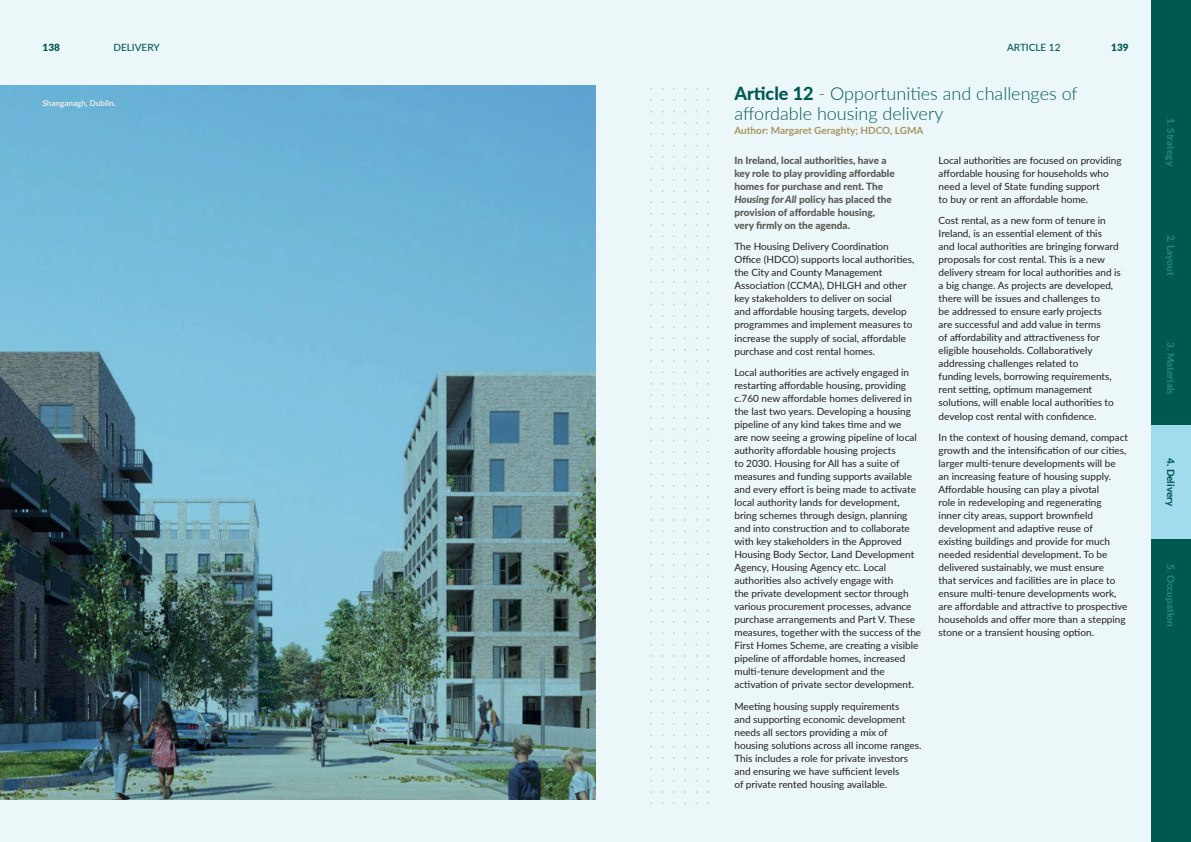
<style>
.page{position:relative;width:1191px;height:842px;background:#ecf7fa}
.page>*{position:absolute;margin:0;border:0;box-sizing:border-box;transform-origin:0 0}
.t1{font:300 18px/20px "Lato";color:#005951}
.t2{font:10px/13px "Lato";color:#231f20}
.t3{font:800 10px/13px "Lato";color:#585752}
.t4{font:800 10px "Lato";color:#25827e}
.t5{font:700 10px "Lato";color:#a89561}
.t6{font:500 10px "Lato";color:#005951}
.t7{font:800 10px "Lato";color:#005951}
.t8{font:900 10px "Lato";color:#005951}
.t9{font:700 8px "Lato";color:#ecece6}
.s1{font-weight:800}
.s2{font-style:italic}
</style>
<div class="page">
<img style="left:0;top:85px;width:595px;height:714px">
<div style="left:1151px;top:0;width:40px;height:842px;background:#005951"></div>
<div style="left:1151px;top:425px;width:40px;height:114px;background:#a1dcee"></div>
<p class="t8" style="left:43px;top:39px;width:19px">138</p>
<p class="t6" style="left:113px;top:40px;width:48px">DELIVERY</p>
<p class="t8" style="left:1111px;top:39px;width:19px">139</p>
<p class="t6" style="left:1007px;top:40px;width:55px">ARTICLE 12</p>
<p class="t9" style="left:43px;top:97px;width:75px">Shanganagh, Dublin.</p>
<h1 class="t1" style="left:734px;top:82px;width:345px"><span class="s1">Article 12</span> - Opportunities and challenges of affordable housing delivery</h1>
<p class="t5" style="left:734px;top:123px;width:191px">Author: Margaret Geraghty; HDCO, LGMA</p>
<p class="t3" style="left:734px;top:153px;width:162px">In Ireland, local authorities, have a key role to play providing affordable homes for purchase and rent. The <span class="s2">Housing for All</span> policy has placed the provision of affordable housing, very firmly on the agenda.</p>
<p class="t2" style="left:734px;top:240px;width:181px">The Housing Delivery Coordination Office (HDCO) supports local authorities, the City and County Management Association (CCMA), DHLGH and other key stakeholders to deliver on social<br>and affordable housing targets, develop programmes and implement measures to increase the supply of social, affordable purchase and cost rental homes.</p>
<p class="t2" style="left:734px;top:365px;width:188px">Local authorities are actively engaged in restarting affordable housing, providing c.760 new affordable homes delivered in the last two years. Developing a housing pipeline of any kind takes time and we<br>are now seeing a growing pipeline of local authority affordable housing projects<br>to 2030. Housing for All has a suite of measures and funding supports available and every effort is being made to activate local authority lands for development, bring schemes through design, planning and into construction and to collaborate with key stakeholders in the Approved Housing Body Sector, Land Development Agency, Housing Agency etc. Local authorities also actively engage with<br>the private development sector through various procurement processes, advance purchase arrangements and Part V. These measures, together with the success of the First Homes Scheme, are creating a visible pipeline of affordable homes, increased multi-tenure development and the activation of private sector development.</p>
<p class="t2" style="left:734px;top:699px;width:189px">Meeting housing supply requirements<br>and supporting economic development needs all sectors providing a mix of housing solutions across all income ranges.<br>This includes a role for private investors and ensuring we have sufficient levels<br>of private rented housing available.</p>
<p class="t2" style="left:938px;top:153px;width:184px">Local authorities are focused on providing affordable housing for households who need a level of State funding support<br>to buy or rent an affordable home.</p>
<p class="t2" style="left:938px;top:214px;width:184px">Cost rental, as a new form of tenure in Ireland, is an essential element of this<br>and local authorities are bringing forward proposals for cost rental. This is a new delivery stream for local authorities and is a big change. As projects are developed, there will be issues and challenges to<br>be addressed to ensure early projects<br>are successful and add value in terms<br>of affordability and attractiveness for eligible households. Collaboratively addressing challenges related to<br>funding levels, borrowing requirements, rent setting, optimum management solutions, will enable local authorities to develop cost rental with confidence.</p>
<p class="t2" style="left:938px;top:430px;width:191px">In the context of housing demand, compact growth and the intensification of our cities, larger multi-tenure developments will be an increasing feature of housing supply.<br>Affordable housing can play a pivotal<br>role in redeveloping and regenerating<br>inner city areas, support brownfield development and adaptive reuse of existing buildings and provide for much needed residential development. To be delivered sustainably, we must ensure<br>that services and facilities are in place to ensure multi-tenure developments work, are affordable and attractive to prospective households and offer more than a stepping stone or a transient housing option.</p>
<p class="t4" style="left:1178px;top:118px;width:50px;rotate:90deg">1. Strategy</p>
<p class="t4" style="left:1178px;top:235px;width:43px;rotate:90deg">2. Layout</p>
<p class="t4" style="left:1178px;top:342px;width:54px;rotate:90deg">3. Materials</p>
<p class="t7" style="left:1178px;top:458px;width:50px;rotate:90deg">4. Delivery</p>
<p class="t4" style="left:1178px;top:564px;width:64px;rotate:90deg">5. Occupation</p>
</div>
